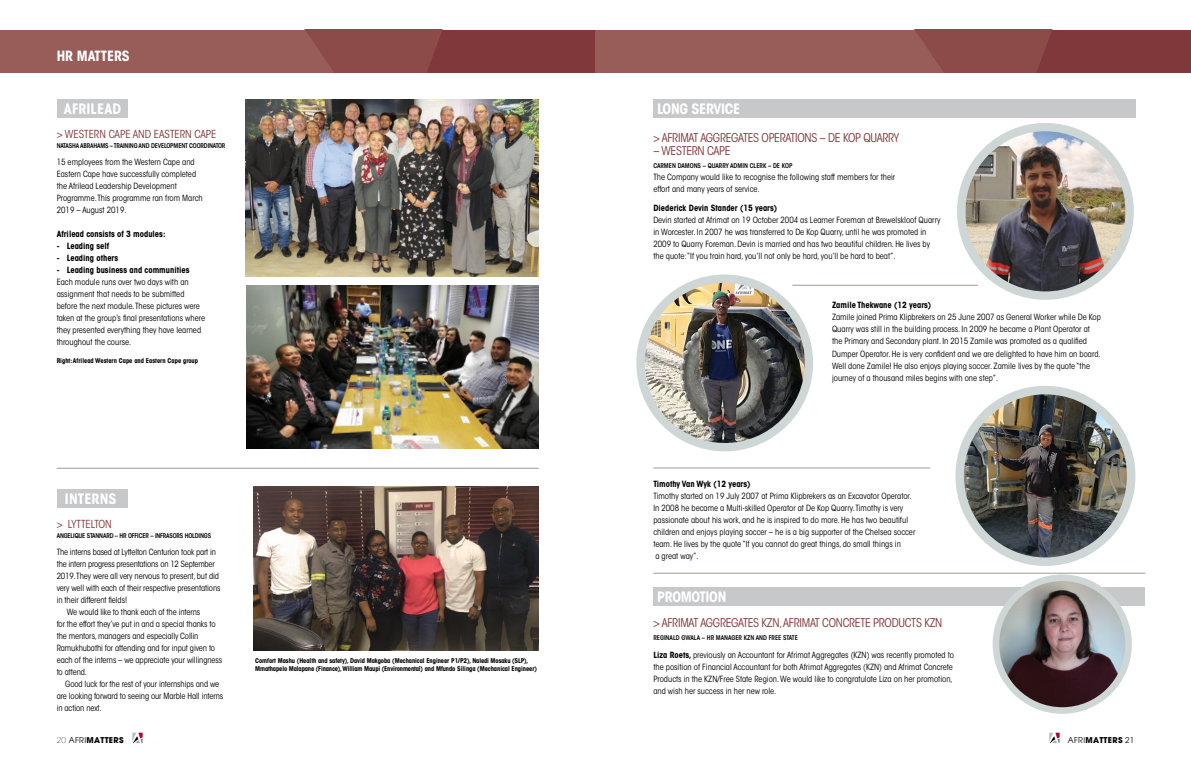
<style>
.page{position:relative;width:1191px;height:766px;background:#fff}
.page>*{position:absolute;margin:0;border:0;box-sizing:border-box;transform-origin:0 0}
.t1{font:700 condensed 14.3px "ITC Avant Garde Std";letter-spacing:-.02em;color:#fff}
.t2{font:700 condensed 14.3px "ITC Avant Garde Std";letter-spacing:.01em;color:#fff}
.t3{font:700 condensed 14px "ITC Avant Garde Std";color:#fff}
.t4{font:condensed 12px "ITC Avant Garde Std";letter-spacing:-.02em;color:#81383a}
.t5{font:condensed 11px "ITC Avant Garde Std";color:#81383a}
.t6{font:condensed 8.5px/12px "ITC Avant Garde Std";color:#000}
.t7{font:700 condensed 8.5px "ITC Avant Garde Std";color:#000}
.t8{font:condensed 8.5px "ITC Avant Garde Std";letter-spacing:-.02em;color:#000}
.t9{font:700 8px "Avant Garde";letter-spacing:.04em;color:#000}
.t10{font:700 condensed 6.5px/8px "ITC Avant Garde Std";letter-spacing:-.01em;color:#000}
.t11{font:600 condensed 6.5px "ITC Avant Garde Std";letter-spacing:-.025em;color:#000}
.t12{font:600 condensed 6.5px "ITC Avant Garde Std";color:#000}
.s1{font-weight:700}
.s2{font-weight:200}
.s3{font-weight:400}
</style>
<div class="page">
<svg style="left:1049px;top:732px;width:11px;height:11px"></svg>
<svg style="left:132px;top:732px;width:11px;height:11px"></svg>
<div style="left:365px;top:30px;width:230px;height:42px;background:#81383a"></div>
<div style="left:0;top:30px;width:366px;height:42px;background:#985d58"></div>
<svg style="left:305px;top:30px;width:137px;height:42px"></svg>
<div style="left:974px;top:30px;width:217px;height:42px;background:#81383a"></div>
<div style="left:595px;top:30px;width:380px;height:42px;background:#985d58"></div>
<svg style="left:915px;top:30px;width:137px;height:42px"></svg>
<img style="left:245px;top:99px;width:294px;height:177px">
<img style="left:247px;top:285px;width:292px;height:163px">
<img style="left:253px;top:486px;width:286px;height:164px">
<div style="left:57px;top:99px;width:71px;height:19px;background:#c7c8ca"></div>
<div style="left:57px;top:489px;width:71px;height:18px;background:#c7c8ca"></div>
<hr style="left:57px;top:468px;width:482px;height:1px;background:#9e9e94">
<div style="left:653px;top:587px;width:492px;height:18px;background:#c7c8ca"></div>
<div style="left:653px;top:99px;width:482px;height:19px;background:#c7c8ca"></div>
<img style="left:965px;top:127px;width:160px;height:167px">
<div style="left:957px;top:123px;width:176px;height:177px;border:8px solid #ced7d6;border-radius:50%"></div>
<img style="left:640px;top:278px;width:169px;height:169px;border-radius:84px">
<div style="left:636px;top:274px;width:177px;height:177px;border:8px solid #ced7d6;border-radius:50%"></div>
<img style="left:959px;top:390px;width:172px;height:171px;border-radius:86px">
<div style="left:955px;top:386px;width:180px;height:179px;border:9px solid #ced7d6;border-radius:50%"></div>
<img style="left:996px;top:577px;width:132px;height:133px;border-radius:66px">
<div style="left:992px;top:574px;width:139px;height:139px;border:7px solid #ced7d6;border-radius:50%"></div>
<hr style="left:653px;top:573px;width:492px;height:1px;background:#9e9e94">
<hr style="left:792px;top:285px;width:186px;height:1px;background:#9e9e94">
<hr style="left:653px;top:467px;width:277px;height:1px;background:#9e9e94">
<h2 class="t3" style="left:57px;top:47px;width:74px">HR MATTERS</h2>
<h1 class="t2" style="left:64px;top:99px;width:59px">AFRILEAD</h1>
<p class="t5" style="left:57px;top:127px;width:161px">&gt; WESTERN CAPE AND EASTERN CAPE</p>
<p class="t11" style="left:57px;top:141px;width:170px">NATASHA ABRAHAMS – TRAINING AND DEVELOPMENT COORDINATOR</p>
<p class="t6" style="left:57px;top:156px;width:147px">15 employees from the Western Cape and Eastern Cape have successfully completed the Afrilead Leadership Development Programme. This programme ran from March 2019 – August 2019.</p>
<p class="t7" style="left:57px;top:229px;width:110px">Afrilead consists of 3 modules:</p>
<p class="t7" style="left:57px;top:241px;width:54px">- Leading self</p>
<p class="t7" style="left:57px;top:253px;width:63px">- Leading others</p>
<p class="t7" style="left:57px;top:265px;width:134px">- Leading business and communities</p>
<p class="t6" style="left:57px;top:276px;width:150px">Each module runs over two days with an assignment that needs to be submitted before the next module. These pictures were taken at the group’s final presentations where they presented everything they have learned throughout the course.</p>
<p class="t10" style="left:57px;top:356px;width:143px">Right: Afrilead Western Cape and Eastern Cape group</p>
<h1 class="t2" style="left:65px;top:489px;width:53px">INTERNS</h1>
<p class="t5" style="left:57px;top:517px;width:57px">&gt; LYTTELTON</p>
<p class="t11" style="left:57px;top:531px;width:156px">ANGELIQUE STANNARD – HR OFFICER – INFRASORS HOLDINGS</p>
<p class="t8" style="left:57px;top:547px;width:161px">The interns based at Lyttelton Centurion took part in</p>
<p class="t8" style="left:57px;top:559px;width:160px">the intern progress presentations on 12 September</p>
<p class="t6" style="left:57px;top:570px;width:164px">2019.They were all very nervous to present, but did</p>
<p class="t6" style="left:57px;top:582px;width:165px">very well with each of their respective presentations</p>
<p class="t6" style="left:57px;top:594px;width:72px">in their different fields!</p>
<p class="t6" style="left:67px;top:606px;width:135px">We would like to thank each of the interns</p>
<p class="t6" style="left:57px;top:618px;width:160px">for the effort they’ve put in and a special thanks to</p>
<p class="t6" style="left:57px;top:630px;width:143px">the mentors, managers and especially Collin</p>
<p class="t6" style="left:57px;top:642px;width:160px">Ramukhubathi for attending and for input given to</p>
<p class="t6" style="left:57px;top:654px;width:167px">each of the interns – we appreciate your willingness</p>
<p class="t6" style="left:57px;top:666px;width:32px">to attend.</p>
<p class="t6" style="left:65px;top:678px;width:156px">Good luck for the rest of your internships and we</p>
<p class="t6" style="left:57px;top:690px;width:168px">are looking forward to seeing our Marble Hall interns</p>
<p class="t6" style="left:57px;top:702px;width:47px">in action next.</p>
<p class="t10" style="left:255px;top:656px;width:283px">Comfort Mashu (Health and safety), David Makgoba (Mechanical Engineer P1/P2), Naledi Mosaku (SLP),<br>Mmathapelo Malapane (Finance),William Maupi (Environmental) and Mfundo Silinga (Mechanical Engineer)</p>
<h1 class="t1" style="left:657px;top:99px;width:85px">LONG SERVICE</h1>
<h3 class="t4" style="left:653px;top:131px;width:247px">&gt; AFRIMAT AGGREGATES OPERATIONS – DE KOP QUARRY</h3>
<h3 class="t4" style="left:653px;top:144px;width:79px">– WESTERN CAPE</h3>
<p class="t12" style="left:653px;top:162px;width:141px">CARMEN DAMONS – QUARRY ADMIN CLERK – DE KOP</p>
<p class="t6" style="left:653px;top:171px;width:243px">The Company would like to recognise the following staff members for their effort and many years of service.</p>
<p class="t7" style="left:653px;top:202px;width:125px">Diederick Devin Stander (15 years)</p>
<p class="t6" style="left:653px;top:213px;width:289px">Devin started at Afrimat on 19 October 2004 as Learner Foreman at Brewelskloof Quarry in Worcester. In 2007 he was transferred to De Kop Quarry, until he was promoted in 2009 to Quarry Foreman. Devin is married and has two beautiful children. He lives by the quote:“If you train hard, you’ll not only be hard, you’ll be hard to beat”.</p>
<p class="t7" style="left:832px;top:300px;width:101px">Zamile Thekwane (12 years)</p>
<p class="t6" style="left:832px;top:311px;width:270px">Zamile joined Prima Klipbrekers on 25 June 2007 as General Worker while De Kop Quarry was still in the building process. In 2009 he became a Plant Operator at the Primary and Secondary plant. In 2015 Zamile was promoted as a qualified Dumper Operator. He is very confident and we are delighted to have him on board.<br>Well done Zamile! He also enjoys playing soccer. Zamile lives by the quote “the journey of a thousand miles begins with one step”.</p>
<p class="t7" style="left:653px;top:478px;width:99px">Timothy Van Wyk (12 years)</p>
<p class="t6" style="left:653px;top:490px;width:263px">Timothy started on 19 July 2007 at Prima Klipbrekers as an Excavator Operator.<br>In 2008 he became a Multi-skilled Operator at De Kop Quarry. Timothy is very passionate about his work, and he is inspired to do more. He has two beautiful children and enjoys playing soccer – he is a big supporter of the Chelsea soccer team. He lives by the quote “If you cannot do great things, do small things in<br>a great way”.</p>
<h1 class="t1" style="left:657px;top:587px;width:71px">PROMOTION</h1>
<h3 class="t4" style="left:653px;top:615px;width:290px">&gt; AFRIMAT AGGREGATES KZN, AFRIMAT CONCRETE PRODUCTS KZN</h3>
<p class="t12" style="left:653px;top:633px;width:146px">REGINALD GWALA – HR MANAGER KZN AND FREE STATE</p>
<p class="t6" style="left:653px;top:649px;width:302px"><span class="s1">Liza Roets,</span> previously an Accountant for Afrimat Aggregates (KZN) was recently promoted to the position of Financial Accountant for both Afrimat Aggregates (KZN) and Afrimat Concrete Products in the KZN/Free State Region. We would like to congratulate Liza on her promotion, and wish her success in her new role.</p>
<p class="t9" style="left:57px;top:734px;width:68px"><span class="s2">20</span> <span class="s3">AFRI</span>MATTERS</p>
<p class="t9" style="left:1067px;top:734px;width:68px"><span class="s3">AFRI</span>MATTERS <span class="s3">21</span></p>
</div>
